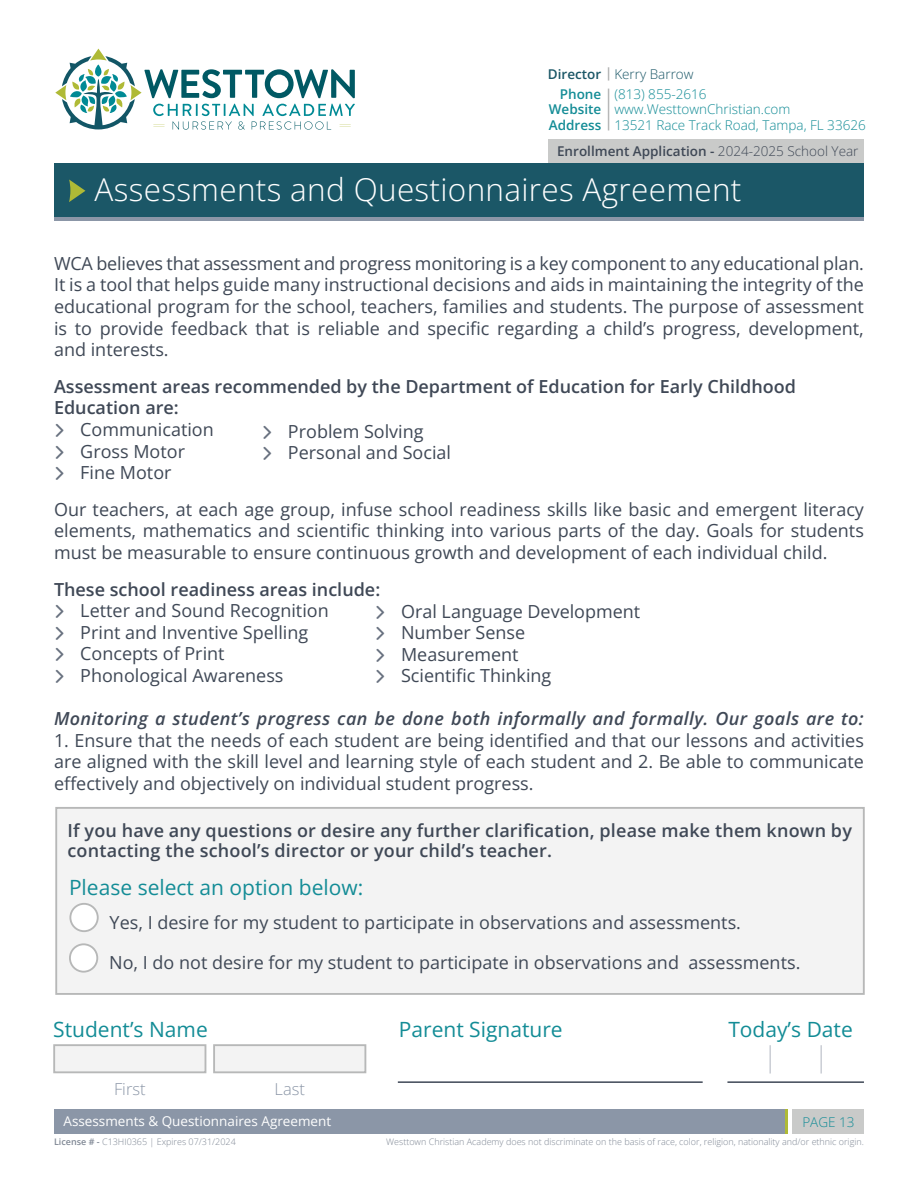
<style>
.page{position:relative;width:918px;height:1188px;background:#fff}
.page>*{position:absolute;margin:0;border:0;box-sizing:border-box;transform-origin:0 0}
.t1{font:300 31.5px "Open Sans";letter-spacing:.01em;color:#fff}
.t2{font:21px "Open Sans";color:#138c96}
.t3{font:18px/21.6px "Open Sans";color:#3f4856;text-align:justify}
.t4{font:600 18px/21.6px "Open Sans";color:#3f4856}
.t5{font:italic 600 18px "Open Sans";letter-spacing:.02em;color:#3f4856}
.t6{font:300 16.5px "Open Sans";color:#8b96a7}
.t7{font:300 13.5px/15.8px "Open Sans";color:#138c96}
.t8{font:600 13.5px "Open Sans";color:#3f4856}
.t9{font:13.5px "Open Sans";color:#fff}
.t10{font:300 13.5px "Open Sans";color:#1b5767}
.t11{font:600 13.5px/15.6px "Open Sans";color:#138c96;text-align:justify}
.t12{font:300 9px "Open Sans";color:#7f8794}
.s1{font-weight:600}
.s2{font-weight:300}
</style>
<div class="page">
<div style="left:54px;top:1109px;width:731px;height:24px;background:#8b96a7"></div>
<hr style="left:785px;top:1109px;width:3px;height:24px;background:#afba36">
<div style="left:793px;top:1109px;width:71px;height:24px;background:#c9cac9"></div>
<svg style="left:608px;top:67px;width:1px;height:14px"></svg>
<hr style="left:608px;top:89px;width:1px;height:41px;background:#b7b8b8">
<svg style="left:54px;top:216px;width:810px;height:5px;background:#74899a"></svg>
<div style="left:549px;top:139px;width:315px;height:27px;background:#c9cac9"></div>
<div style="left:54px;top:163px;width:810px;height:53px;background:#1b5767"></div>
<svg style="left:69px;top:180px;width:16px;height:22px"></svg>
<svg style="left:55px;top:49px;width:300px;height:81px"></svg>
<div style="left:55px;top:807px;width:810px;height:188px;background:#f3f3f3;border:2px solid #b7b8b8"></div>
<div style="left:70px;top:904px;width:28px;height:27px;background:#fff;border-radius:50%"></div>
<div style="left:69px;top:903px;width:30px;height:29px;border:2px solid #b7b8b8;border-radius:50%"></div>
<div style="left:70px;top:944px;width:27px;height:28px;background:#fff;border-radius:50%"></div>
<div style="left:69px;top:943px;width:29px;height:30px;border:2px solid #b7b8b8;border-radius:50%"></div>
<hr style="left:398px;top:1081px;width:305px;height:2px;background:#3f4856">
<div style="left:53px;top:1044px;width:153px;height:29px;background:#f3f3f3;border:2px solid #b7b8b8"></div>
<div style="left:213px;top:1044px;width:153px;height:29px;background:#f3f3f3;border:2px solid #b7b8b8"></div>
<hr style="left:727px;top:1081px;width:137px;height:2px;background:#3f4856">
<hr style="left:820px;top:1045px;width:2px;height:29px;background:#cacdd4">
<hr style="left:769px;top:1045px;width:2px;height:29px;background:#cacdd4">
<p class="t10" style="left:548px;top:65px;width:147px"><span class="s1">Director</span> Kerry Barrow</p>
<p class="t11" style="left:549px;top:86px;width:54px;text-indent:11px">Phone Website Address</p>
<p class="t7" style="left:614px;top:85px;width:253px">(813) 855-2616 www.WesttownChristian.com<br>13521 Race Track Road, Tampa, FL 33626</p>
<p class="t8" style="left:557px;top:142px;width:303px">Enrollment Application - <span class="s2">2024-2025 School Year</span></p>
<p class="t1" style="left:94px;top:168px;width:648px">Assessments and Questionnaires Agreement</p>
<p class="t3" style="left:54px;top:252px;width:811px">WCA believes that assessment and progress monitoring is a key component to any educational plan.<br>It is a tool that helps guide many instructional decisions and aids in maintaining the integrity of the educational program for the school, teachers, families and students. The purpose of assessment is to provide feedback that is reliable and specific regarding a child’s progress, development,</p>
<p class="t3" style="left:54px;top:338px;width:116px">and interests.</p>
<p class="t4" style="left:54px;top:375px;width:744px">Assessment areas recommended by the Department of Education for Early Childhood<br>Education are:</p>
<p class="t3" style="left:80px;top:418px;width:135px">Communication</p>
<p class="t3" style="left:80px;top:440px;width:106px">Gross Motor</p>
<p class="t3" style="left:80px;top:461px;width:93px">Fine Motor</p>
<p class="t3" style="left:54px;top:498px;width:811px">Our teachers, at each age group, infuse school readiness skills like basic and emergent literacy elements, mathematics and scientific thinking into various parts of the day. Goals for students must be measurable to ensure continuous growth and development of each individual child.</p>
<p class="t4" style="left:54px;top:578px;width:328px">These school readiness areas include:</p>
<p class="t3" style="left:80px;top:599px;width:250px">Letter and Sound Recognition</p>
<p class="t3" style="left:80px;top:621px;width:229px">Print and Inventive Spelling</p>
<p class="t3" style="left:80px;top:643px;width:146px">Concepts of Print</p>
<p class="t3" style="left:80px;top:664px;width:205px">Phonological Awareness</p>
<p class="t5" style="left:54px;top:706px;width:811px">Monitoring a student’s progress can be done both informally and formally. Our goals are to:</p>
<p class="t3" style="left:54px;top:729px;width:811px">1. Ensure that the needs of each student are being identified and that our lessons and activities are aligned with the skill level and learning style of each student and 2. Be able to communicate effectively and objectively on individual student progress.</p>
<p class="t3" style="left:288px;top:420px;width:137px">Problem Solving</p>
<p class="t3" style="left:288px;top:442px;width:165px">Personal and Social</p>
<p class="t3" style="left:401px;top:600px;width:241px">Oral Language Development</p>
<p class="t3" style="left:401px;top:621px;width:126px">Number Sense</p>
<p class="t3" style="left:401px;top:643px;width:119px">Measurement</p>
<p class="t3" style="left:401px;top:665px;width:152px">Scientific Thinking</p>
<p class="t4" style="left:68px;top:821px;width:786px;line-height:19.5px">If you have any questions or desire any further clarification, please make them known by contacting the school’s director or your child’s teacher.</p>
<p class="t2" style="left:69px;top:873px;width:296px">Please select an option below:</p>
<p class="t3" style="left:110px;top:911px;width:633px">Yes, I desire for my student to participate in observations and assessments.</p>
<p class="t3" style="left:109px;top:951px;width:693px">No, I do not desire for my student to participate in observations and assessments.</p>
<p class="t2" style="left:53px;top:1015px;width:156px">Student’s Name</p>
<p class="t2" style="left:399px;top:1015px;width:166px">Parent Signature</p>
<p class="t6" style="left:114px;top:1078px;width:33px">First</p>
<p class="t6" style="left:275px;top:1078px;width:32px">Last</p>
<p class="t9" style="left:63px;top:1112px;width:269px">Assessments &amp; Questionnaires Agreement</p>
<p class="t2" style="left:728px;top:1015px;width:126px">Today’s Date</p>
<p class="t7" style="left:802px;top:1113px;width:54px">PAGE 13</p>
<p class="t12" style="left:54px;top:1136px;width:183px"><span class="s1">License # -</span> C13HI0365 | Expires 07/31/2024</p>
<p class="t12" style="left:386px;top:1136px;width:479px">Westtown Christian Academy does not discriminate on the basis of race, color, religion, nationality and/or ethnic origin.</p>
</div>
